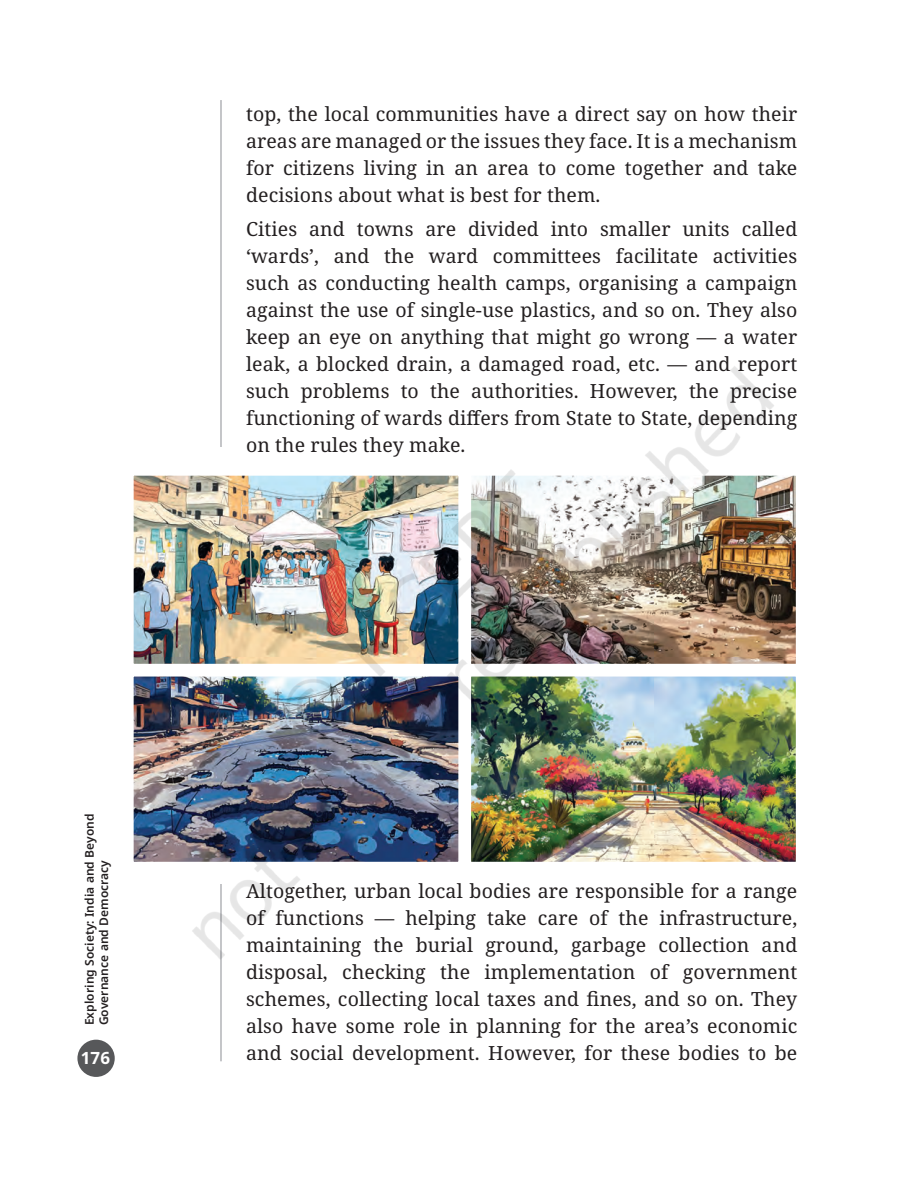
<style>
.page{position:relative;width:903px;height:1183px;background:#fff}
.page>*{position:absolute;margin:0;border:0;box-sizing:border-box;transform-origin:0 0}
.t1{font:19.5px/27px "Noto Serif";letter-spacing:.005em;color:#231f20;text-align:justify}
.t2{font:700 16.8px "Noto Sans";color:#fff}
.t3{font:600 12px/14.4px "Noto Sans";letter-spacing:.005em;color:#231f20}
</style>
<div class="page">
<img style="left:133px;top:291px;width:658px;height:702px">
<p class="t1" style="left:246px;top:101px;width:552px">top, the local communities have a direct say on how their areas are managed or the issues they face. It is a mechanism for citizens living in an area to come together and take decisions about what is best for them.</p>
<p class="t1" style="left:246px;top:216px;width:552px">Cities and towns are divided into smaller units called ‘wards’, and the ward committees facilitate activities such as conducting health camps, organising a campaign against the use of single-use plastics, and so on. They also keep an eye on anything that might go wrong — a water leak, a blocked drain, a damaged road, etc. — and report such problems to the authorities. However, the precise functioning of wards differs from State to State, depending on the rules they make.</p>
<p class="t3" style="left:82px;top:1025px;width:213px;rotate:-90deg">Exploring Society: India and Beyond<br>Governance and Democracy</p>
<p class="t2" style="left:81px;top:1046px;width:31px">176</p>
<p class="t1" style="left:246px;top:878px;width:552px">Altogether, urban local bodies are responsible for a range of functions — helping take care of the infrastructure, maintaining the burial ground, garbage collection and disposal, checking the implementation of government schemes, collecting local taxes and fines, and so on. They also have some role in planning for the area’s economic and social development. However, for these bodies to be</p>
</div>
